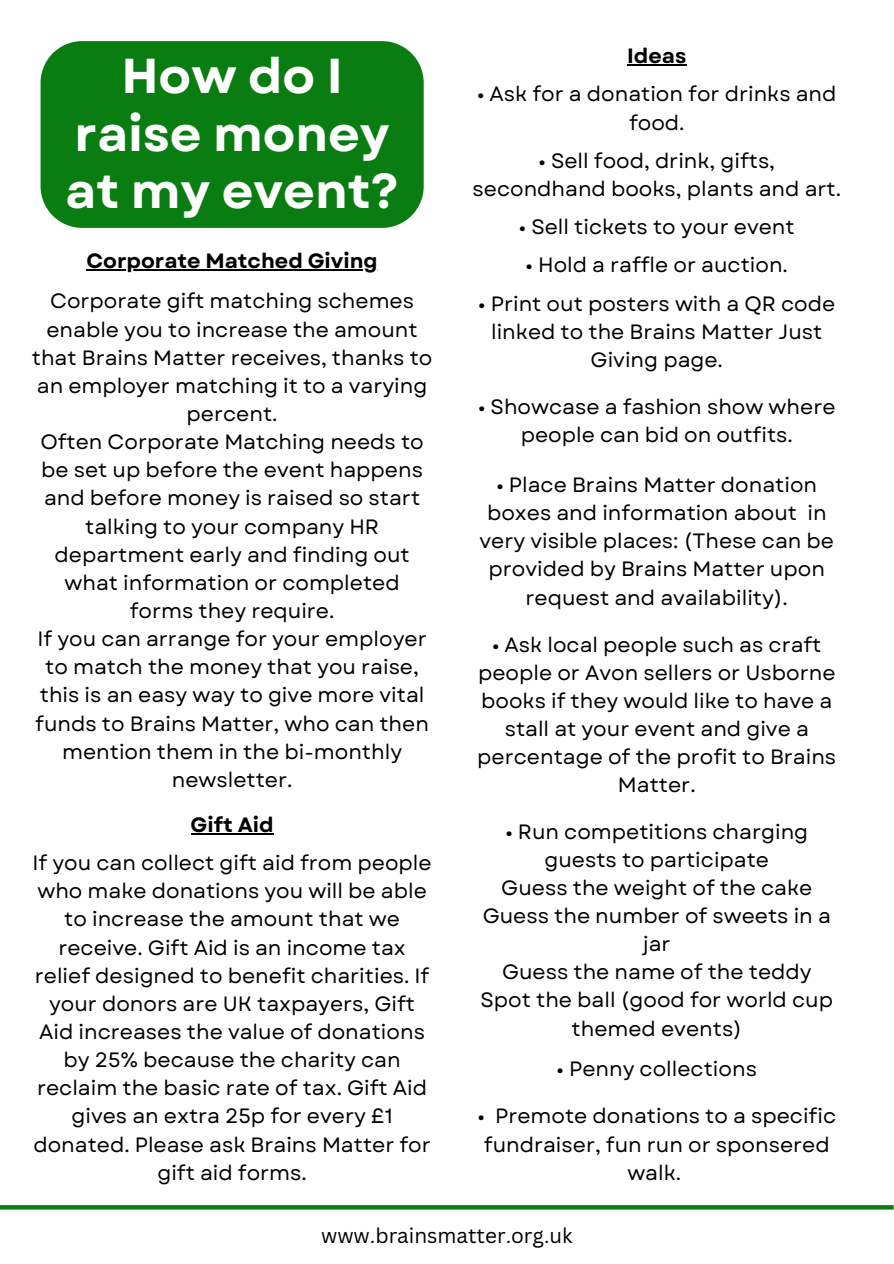
<style>
.page{position:relative;width:894px;height:1264px;background:#fff}
.page>*{position:absolute;margin:0;border:0;box-sizing:border-box;transform-origin:0 0}
.t1{font:700 48.9px/57.4px "Garet";color:#fff;text-align:center}
.t2{font:20.7px/28.2px "Garet";color:#000;text-align:center}
.t3{font:700 20.7px "Garet";color:#000}
.t4{font:20.7px "Canva Sans";color:#000}
</style>
<div class="page">
<svg style="left:0;top:1205px;width:893px;height:4px;background:#0f8017"></svg>
<hr style="left:627px;top:64px;width:59px;height:1px;background:#000">
<div style="left:41px;top:41px;width:382px;height:187px;background:#0a7d12"></div>
<hr style="left:86px;top:269px;width:291px;height:1px;background:#000">
<hr style="left:190px;top:833px;width:83px;height:1px;background:#000">
<p class="t1" style="left:65px;top:48px;width:335px">How do I raise money at my event?</p>
<p class="t3" style="left:86px;top:246px;width:292px">Corporate Matched Giving</p>
<p class="t2" style="left:32px;top:287px;width:402px">Corporate gift matching schemes enable you to increase the amount that Brains Matter receives, thanks to an employer matching it to a varying percent.</p>
<p class="t2" style="left:40px;top:428px;width:385px">Often Corporate Matching needs to be set up before the event happens and before money is raised so start talking to your company HR department early and finding out what information or completed forms they require.</p>
<p class="t2" style="left:35px;top:625px;width:395px">If you can arrange for your employer to match the money that you raise, this is an easy way to give more vital funds to Brains Matter, who can then mention them in the bi-monthly newsletter.</p>
<p class="t3" style="left:190px;top:809px;width:84px">Gift Aid</p>
<p class="t2" style="left:33px;top:848px;width:400px">If you can collect gift aid from people who make donations you will be able to increase the amount that we receive. Gift Aid is an income tax relief designed to benefit charities. If your donors are UK taxpayers, Gift Aid increases the value of donations by 25% because the charity can reclaim the basic rate of tax. Gift Aid gives an extra 25p for every £1 donated. Please ask Brains Matter for gift aid forms.</p>
<h2 class="t3" style="left:627px;top:41px;width:61px">Ideas</h2>
<p class="t2" style="left:477px;top:80px;width:361px">• Ask for a donation for drinks and food.</p>
<p class="t2" style="left:472px;top:146px;width:370px">• Sell food, drink, gifts, secondhand books, plants and art.</p>
<p class="t2" style="left:518px;top:213px;width:277px">• Sell tickets to your event</p>
<h2 class="t2" style="left:525px;top:251px;width:264px">• Hold a raffle or auction.</h2>
<p class="t2" style="left:478px;top:289px;width:358px">• Print out posters with a QR code linked to the Brains Matter Just<br>Giving page.</p>
<h2 class="t2" style="left:478px;top:393px;width:359px">• Showcase a fashion show where people can bid on outfits.</h2>
<p class="t2" style="left:479px;top:470px;width:356px">• Place Brains Matter donation boxes and information about in very visible places: (These can be provided by Brains Matter upon request and availability).</p>
<p class="t2" style="left:477px;top:630px;width:360px">• Ask local people such as craft people or Avon sellers or Usborne books if they would like to have a stall at your event and give a percentage of the profit to Brains<br>Matter.</p>
<p class="t2" style="left:505px;top:817px;width:304px">• Run competitions charging guests to participate</p>
<p class="t2" style="left:501px;top:873px;width:312px">Guess the weight of the cake</p>
<p class="t2" style="left:482px;top:901px;width:349px">Guess the number of sweets in a jar</p>
<p class="t2" style="left:502px;top:958px;width:311px">Guess the name of the teddy</p>
<p class="t2" style="left:480px;top:986px;width:354px">Spot the ball (good for world cup themed events)</p>
<p class="t2" style="left:556px;top:1054px;width:202px">• Penny collections</p>
<p class="t2" style="left:477px;top:1102px;width:360px">• Premote donations to a specific fundraiser, fun run or sponsered walk.</p>
<h1 class="t4" style="left:321px;top:1221px;width:253px">www.brainsmatter.org.uk</h1>
</div>
